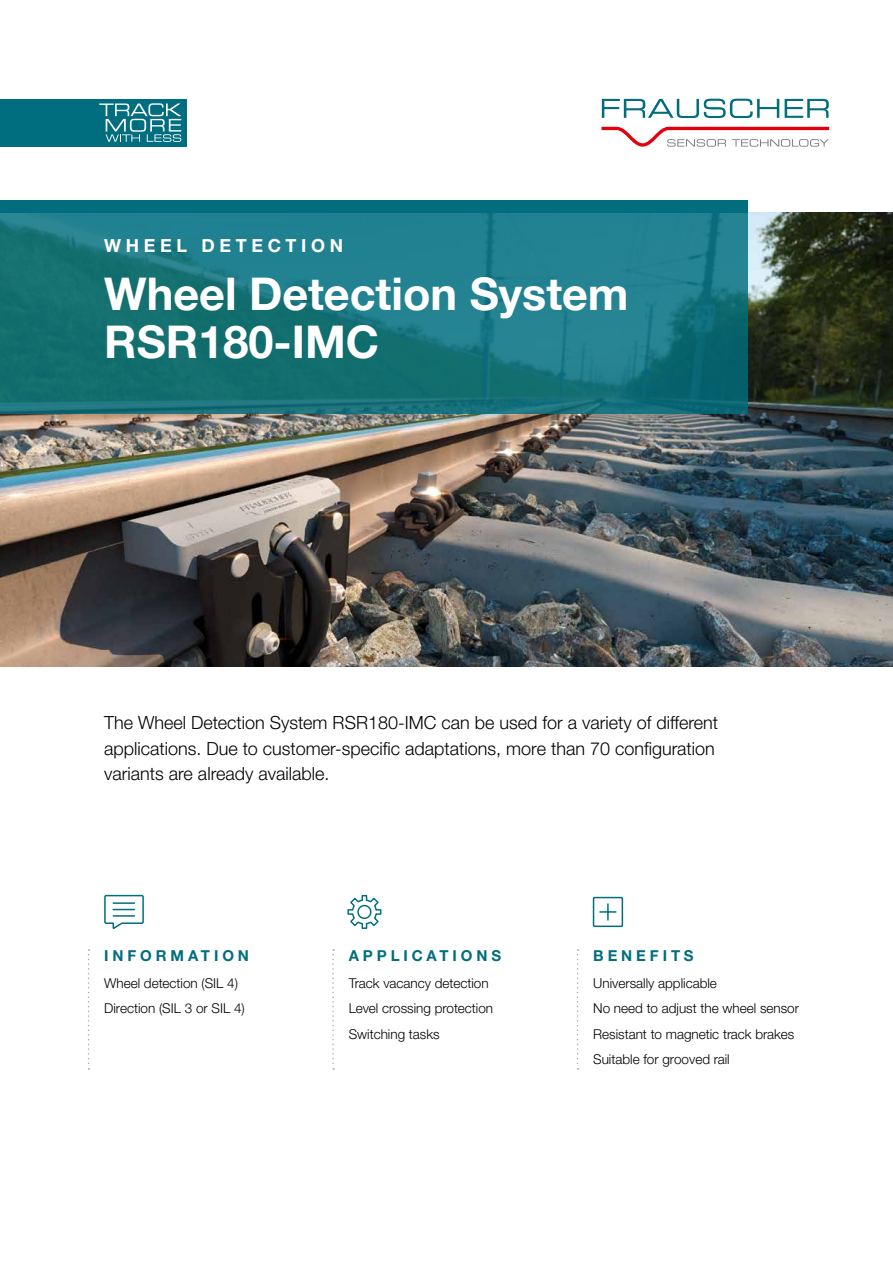
<style>
.page{position:relative;width:893px;height:1263px;background:#fff}
.page>*{position:absolute;margin:0;border:0;box-sizing:border-box;transform-origin:0 0}
.t1{font:700 45px/48px "Helvetica Neue LTW1 G";color:#fff}
.t2{font:300 18px/25.5px "Helvetica Neue LTW1 G";color:#000}
.t3{font:700 18px "Helvetica Neue LTW1 G";letter-spacing:.26em;color:#fff}
.t4{font:700 15px "Helvetica Neue LTW1 G";letter-spacing:.26em;color:#006e7e}
.t5{font:300 13.5px/25px "Helvetica Neue LTW1 G";color:#000}
</style>
<div class="page">
<svg style="left:601px;top:127px;width:228px;height:20px"></svg>
<svg style="left:602px;top:99px;width:227px;height:19px"></svg>
<div style="left:0;top:99px;width:187px;height:48px;background:#006e7e"></div>
<svg style="left:99px;top:103px;width:82px;height:39px"></svg>
<svg style="left:104px;top:894px;width:40px;height:35px"></svg>
<hr style="left:113px;top:915px;width:21px;height:2px;background:#006e7e">
<svg style="left:347px;top:894px;width:35px;height:35px"></svg>
<div style="left:593px;top:897px;width:30px;height:30px;border:2px solid #006e7e"></div>
<svg style="left:600px;top:904px;width:16px;height:16px"></svg>
<img style="left:0;top:213px;width:893px;height:453px">
<svg style="left:0;top:213px;width:748px;height:201px;background:#19777f"></svg>
<div style="left:0;top:200px;width:748px;height:13px;background:#006e7e"></div>
<svg style="left:332px;top:949px;width:2px;height:121px"></svg>
<svg style="left:88px;top:949px;width:2px;height:121px"></svg>
<svg style="left:577px;top:949px;width:2px;height:121px"></svg>
<h2 class="t3" style="left:104px;top:235px;width:241px">WHEEL DETECTION</h2>
<h1 class="t1" style="left:104px;top:270px;width:526px">Wheel Detection System<br>RSR180-IMC</h1>
<h2 class="t2" style="left:104px;top:710px;width:616px">The Wheel Detection System RSR180-IMC can be used for a variety of different applications. Due to customer-specific adaptations, more than 70 configuration variants are already available.</h2>
<p class="t4" style="left:104px;top:946px;width:146px">INFORMATION</p>
<p class="t5" style="left:104px;top:971px;width:142px">Wheel detection (SIL 4)<br>Direction (SIL 3 or SIL 4)</p>
<p class="t4" style="left:349px;top:946px;width:154px">APPLICATIONS</p>
<p class="t5" style="left:349px;top:971px;width:146px">Track vacancy detection<br>Level crossing protection<br>Switching tasks</p>
<p class="t4" style="left:593px;top:946px;width:102px">BENEFITS</p>
<p class="t5" style="left:593px;top:971px;width:207px">Universally applicable<br>No need to adjust the wheel sensor<br>Resistant to magnetic track brakes<br>Suitable for grooved rail</p>
</div>
